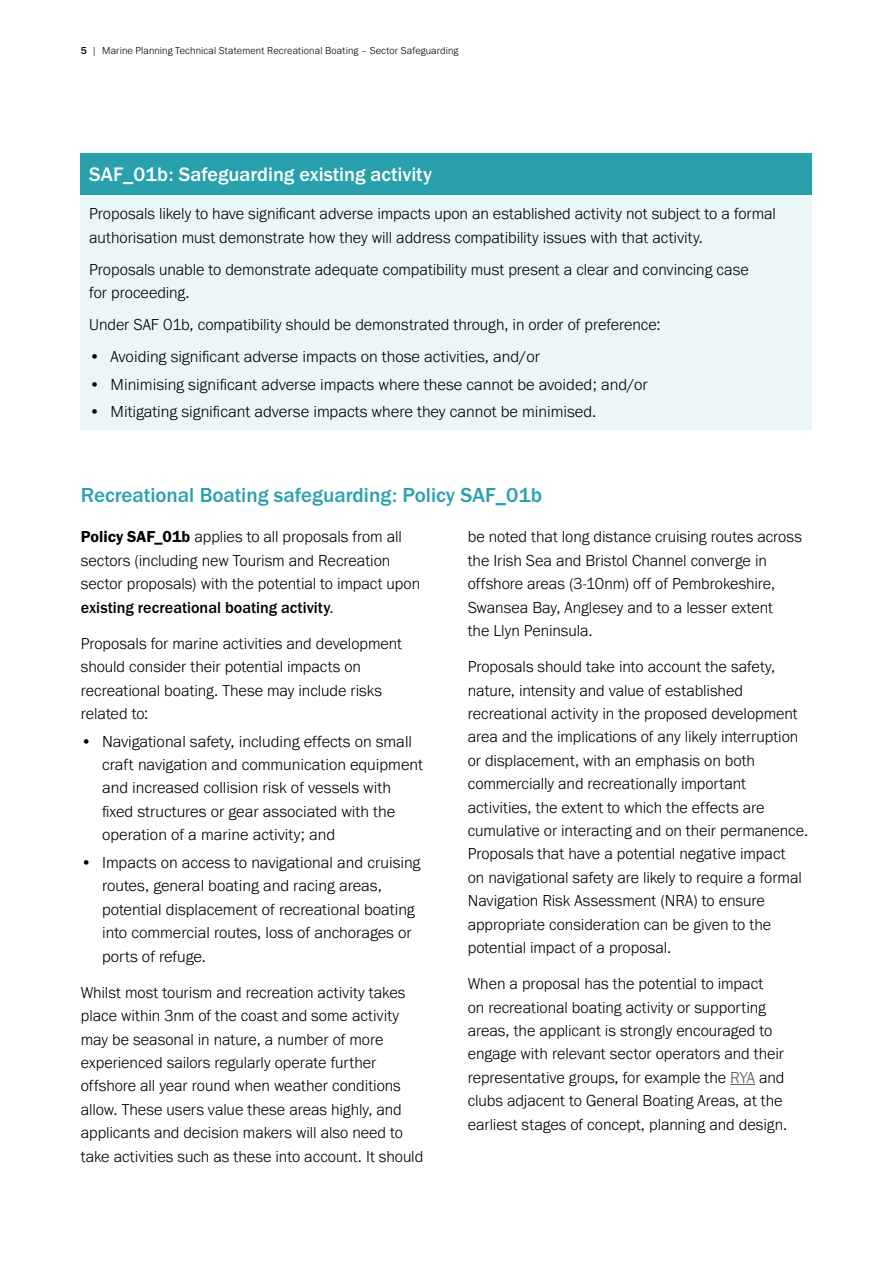
<style>
.page{position:relative;width:893px;height:1263px;background:#fff}
.page>*{position:absolute;margin:0;border:0;box-sizing:border-box;transform-origin:0 0}
.H1_Main_Header{font:500 21px "Franklin Gothic URW";color:#28a1ac}
.Table_Heading_11pt{font:500 20.25px "Franklin Gothic URW";color:#fff}
.Body_Text{font:300 16.5px/23.4px "Franklin Gothic URW";letter-spacing:-.005em;color:#000}
.Bullets{font:300 16.5px/23.4px "Franklin Gothic URW";color:#000}
.Case_Study_Text{font:300 16.5px/23.4px "Franklin Gothic URW";letter-spacing:-.005em;color:#000}
.Last_Bullet{font:300 16.5px/23.4px "Franklin Gothic URW";color:#000}
.Text_before_bullet{font:300 16.5px/23.4px "Franklin Gothic URW";letter-spacing:-.005em;color:#000}
.t1{font:300 10.5px "Franklin Gothic URW";letter-spacing:.01em;color:#000}
.s1{font-weight:500}
.s2{font-family:"Franklin Gothic URW Dem";font-weight:400}
.s3{color:#575756}
</style>
<div class="page">
<div style="left:81px;top:153px;width:731px;height:43px;background:#28a1ac"></div>
<div style="left:81px;top:196px;width:731px;height:234px;background:#eaf6f7"></div>
<svg style="left:730px;top:1084px;width:25px;height:1px"></svg>
<p class="t1" style="left:81px;top:44px;width:379px"><span class="s1">5</span> | Marine Planning Technical Statement Recreational Boating – Sector Safeguarding</p>
<p class="Table_Heading_11pt" style="left:89px;top:162px;width:344px">SAF_01b: Safeguarding existing activity</p>
<p class="Case_Study_Text" style="left:89px;top:202px;width:688px">Proposals likely to have significant adverse impacts upon an established activity not subject to a formal authorisation must demonstrate how they will address compatibility issues with that activity.</p>
<p class="Case_Study_Text" style="left:89px;top:257px;width:661px">Proposals unable to demonstrate adequate compatibility must present a clear and convincing case for proceeding.</p>
<p class="Case_Study_Text" style="left:89px;top:312px;width:573px">Under SAF 01b, compatibility should be demonstrated through, in order of preference:</p>
<p class="Bullets" style="left:89px;top:344px;width:452px">• Avoiding significant adverse impacts on those activities, and/or</p>
<p class="Bullets" style="left:89px;top:372px;width:560px">• Minimising significant adverse impacts where these cannot be avoided; and/or</p>
<p class="Bullets" style="left:89px;top:400px;width:509px">• Mitigating significant adverse impacts where they cannot be minimised.</p>
<h1 class="H1_Main_Header" style="left:81px;top:482px;width:463px">Recreational Boating safeguarding: Policy SAF_01b</h1>
<p class="Body_Text" style="left:81px;top:525px;width:341px"><span class="s2">Policy SAF_01b</span> applies to all proposals from all sectors (including new Tourism and Recreation sector proposals) with the potential to impact upon <span class="s1">existing recreational boating activity</span>.</p>
<p class="Text_before_bullet" style="left:81px;top:631px;width:323px">Proposals for marine activities and development should consider their potential impacts on recreational boating. These may include risks related to:</p>
<p class="Bullets" style="left:102px;top:729px;width:323px;text-indent:-21px">• Navigational safety, including effects on small craft navigation and communication equipment and increased collision risk of vessels with fixed structures or gear associated with the operation of a marine activity; and</p>
<p class="Last_Bullet" style="left:102px;top:850px;width:320px;text-indent:-21px">• Impacts on access to navigational and cruising routes, general boating and racing areas, potential displacement of recreational boating into commercial routes, loss of anchorages or ports of refuge.</p>
<p class="Body_Text" style="left:81px;top:980px;width:344px">Whilst most tourism and recreation activity takes place within 3nm of the coast and some activity may be seasonal in nature, a number of more experienced sailors regularly operate further offshore all year round when weather conditions allow. These users value these areas highly, and applicants and decision makers will also need to take activities such as these into account. It should</p>
<p class="Body_Text" style="left:468px;top:525px;width:336px">be noted that long distance cruising routes across the Irish Sea and Bristol Channel converge in offshore areas (3-10nm) off of Pembrokeshire, Swansea Bay, Anglesey and to a lesser extent<br>the Llyn Peninsula.</p>
<p class="Body_Text" style="left:468px;top:655px;width:342px">Proposals should take into account the safety, nature, intensity and value of established recreational activity in the proposed development area and the implications of any likely interruption or displacement, with an emphasis on both commercially and recreationally important activities, the extent to which the effects are cumulative or interacting and on their permanence.<br>Proposals that have a potential negative impact<br>on navigational safety are likely to require a formal Navigation Risk Assessment (NRA) to ensure appropriate consideration can be given to the potential impact of a proposal.</p>
<p class="Body_Text" style="left:468px;top:972px;width:321px">When a proposal has the potential to impact<br>on recreational boating activity or supporting areas, the applicant is strongly encouraged to engage with relevant sector operators and their representative groups, for example the <span class="s3">RYA</span> and clubs adjacent to General Boating Areas, at the earliest stages of concept, planning and design.</p>
</div>
